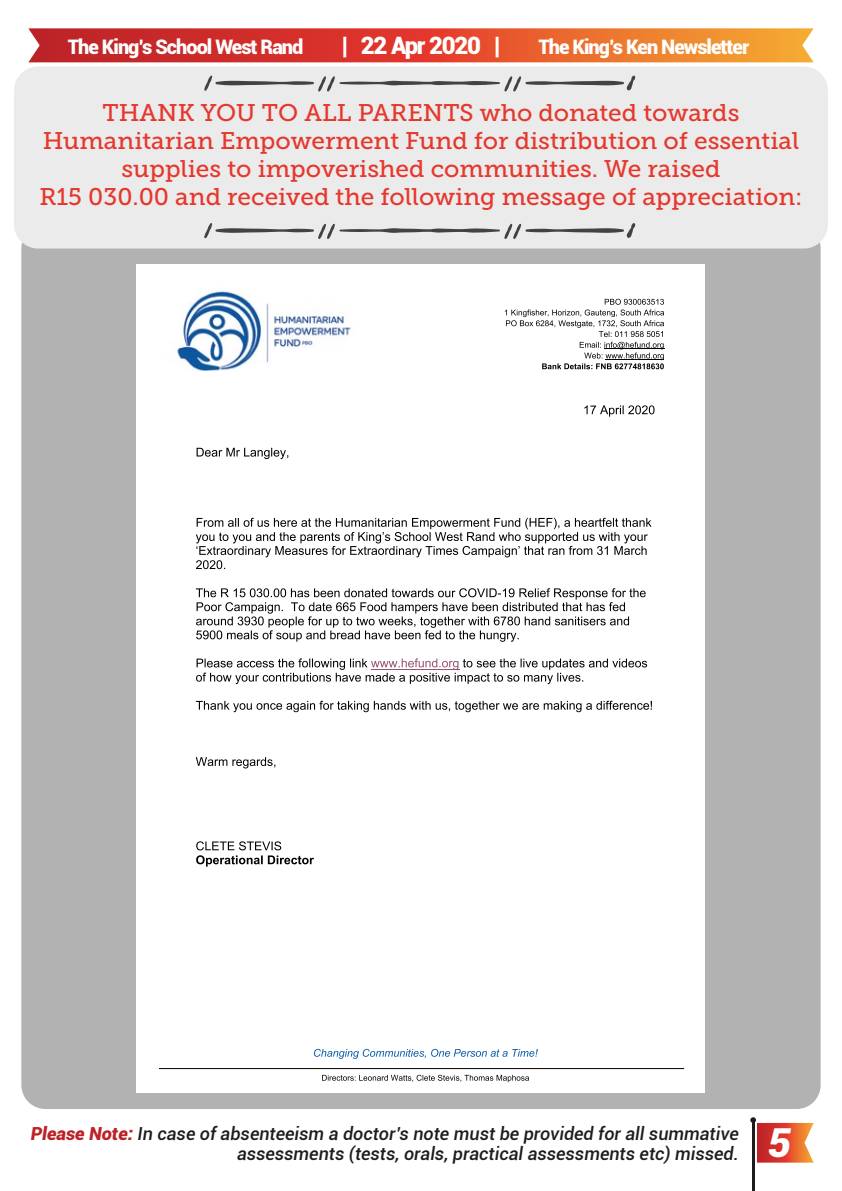
<style>
.page{position:relative;width:842px;height:1191px;background:#fff}
.page>*{position:absolute;margin:0;border:0;box-sizing:border-box;transform-origin:0 0}
.t1{font:italic 900 40px "Roboto";color:#fff}
.t2{font:24px/28px "Museo Slab 500";color:#e6372c;text-align:center}
.t3{font:900 24px "Roboto";letter-spacing:-.05em;color:#fff}
.t4{font:900 20px "Roboto";letter-spacing:-.05em;color:#fff}
.t5{font:italic 500 18px/19.6px "Roboto";color:#1d1e1b;text-align:right}
.s1{font-weight:900;color:#bb2328}
</style>
<div class="page">
<div style="left:21px;top:224px;width:800px;height:885px;background:#b2b2b2;border-radius:24px"></div>
<div style="left:14px;top:67px;width:814px;height:181px;background:#ebebeb;border-radius:24px"></div>
<hr style="left:752px;top:1120px;width:2px;height:71px;background:#1d1c1a">
<svg style="left:750px;top:1117px;width:64px;height:45px"></svg>
<svg style="left:28px;top:28px;width:786px;height:34px;background:#de5431"></svg>
<svg style="left:204px;top:75px;width:431px;height:17px"></svg>
<svg style="left:204px;top:223px;width:431px;height:16px"></svg>
<div style="left:137px;top:265px;width:568px;height:828px;background:#fff"></div>
<svg style="left:314px;top:1048px;width:224px;height:11px"></svg>
<svg style="left:322px;top:1074px;width:207px;height:8px"></svg>
<hr style="left:159px;top:1068px;width:525px;height:1px;background:#000">
<img style="left:177px;top:291px;width:174px;height:79px">
<svg style="left:505px;top:299px;width:159px;height:70px"></svg>
<svg style="left:584px;top:405px;width:70px;height:11px"></svg>
<svg style="left:197px;top:448px;width:91px;height:11px"></svg>
<svg style="left:196px;top:518px;width:455px;height:51px"></svg>
<svg style="left:196px;top:588px;width:450px;height:54px"></svg>
<svg style="left:196px;top:658px;width:451px;height:26px"></svg>
<svg style="left:196px;top:700px;width:456px;height:12px"></svg>
<svg style="left:196px;top:757px;width:79px;height:11px"></svg>
<svg style="left:196px;top:841px;width:118px;height:25px"></svg>
<p class="t4" style="left:68px;top:32px;width:237px">The King’s School West Rand</p>
<p class="t3" style="left:342px;top:28px;width:160px">| 22 Apr 2020 |</p>
<p class="t4" style="left:538px;top:32px;width:212px">The King’s Ken Newsletter</p>
<p class="t2" style="left:39px;top:99px;width:765px">THANK YOU TO ALL PARENTS who donated towards Humanitarian Empowerment Fund for distribution of essential supplies to impoverished communities. We raised<br>R15 030.00 and received the following message of appreciation:</p>
<p class="t5" style="left:31px;top:1123px;width:710px"><span class="s1">Please Note:</span> In case of absenteeism a doctor’s note must be provided for all summative assessments (tests, orals, practical assessments etc) missed.</p>
<h1 class="t1" style="left:768px;top:1114px;width:25px">5</h1>
</div>
